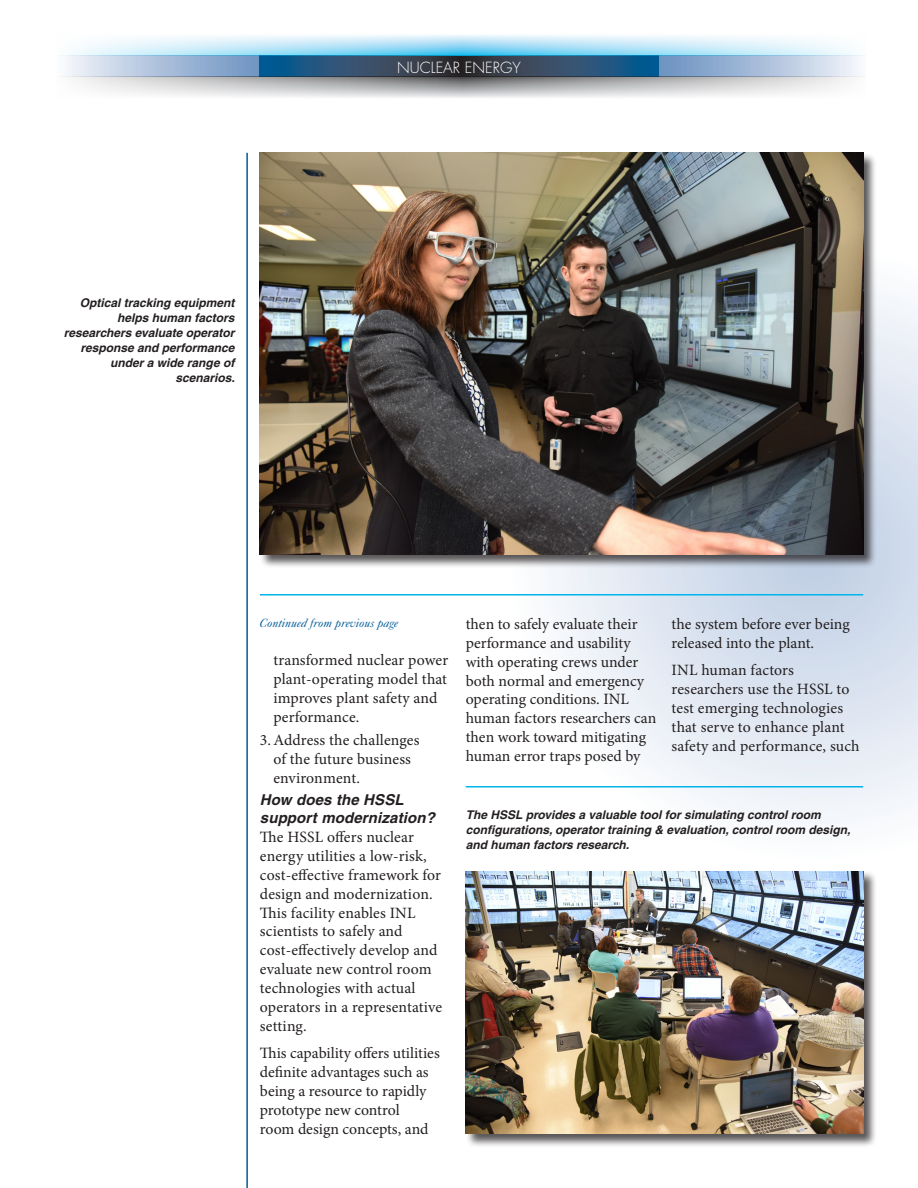
<style>
.page{position:relative;width:918px;height:1188px;background:#fff}
.page>*{position:absolute;margin:0;border:0;box-sizing:border-box;transform-origin:0 0}
.Body_Text{font:15.75px/18.9px "Minion Pro";color:#231f20}
.Bullet_Text{font:15.75px/18.9px "Minion Pro";letter-spacing:.005em;color:#231f20}
.Subhead_2{font:italic 700 15px/18px "Helvetica";letter-spacing:.01em;color:#231f20}
.t1{font:300 15px "Futura";color:#fff}
.t2{font:italic 700 12px/15px "Helvetica";color:#231f20;text-align:right}
.Continued_on__from{font:italic 12px "Caslon Five Forty";color:#005b98}
</style>
<div class="page">
<svg style="left:63px;top:55px;width:800px;height:21px;background:#abc1dc"></svg>
<svg style="left:259px;top:55px;width:400px;height:21px;background:#284e6b"></svg>
<svg style="left:72px;top:35px;width:781px;height:20px"></svg>
<svg style="left:63px;top:76px;width:800px;height:22px"></svg>
<svg style="left:547px;top:292px;width:371px;height:532px"></svg>
<div style="left:259px;top:152px;width:618px;height:416px;background:#231f20;opacity:.75"></div>
<img style="left:260px;top:153px;width:604px;height:402px">
<div style="left:465px;top:871px;width:412px;height:277px;background:#231f20;opacity:.75"></div>
<img style="left:466px;top:872px;width:398px;height:262px">
<hr style="left:260px;top:594px;width:603px;height:2px;background:#00b4ec">
<hr style="left:466px;top:786px;width:397px;height:2px;background:#00b4ec">
<hr style="left:246px;top:153px;width:2px;height:1035px;background:#005b98">
<p class="t2" style="left:64px;top:295px;width:172px">Optical tracking equipment helps human factors researchers evaluate operator response and performance under a wide range of scenarios.</p>
<p class="t1" style="left:397px;top:58px;width:125px">NUCLEAR ENERGY</p>
<p class="Continued_on__from" style="left:260px;top:615px;width:140px">Continued from previous page</p>
<p class="Bullet_Text" style="left:273px;top:651px;width:176px">transformed nuclear power plant-operating model that improves plant safety and performance.</p>
<p class="Bullet_Text" style="left:273px;top:731px;width:148px;text-indent:-14px">3.Address the challenges of the future business environment.</p>
<p class="Subhead_2" style="left:260px;top:791px;width:177px">How does the HSSL support modernization?</p>
<p class="Body_Text" style="left:260px;top:828px;width:184px">The HSSL offers nuclear energy utilities a low-risk, cost-effective framework for design and modernization.<br>This facility enables INL scientists to safely and cost-effectively develop and evaluate new control room technologies with actual operators in a representative setting.</p>
<p class="Body_Text" style="left:260px;top:1044px;width:181px">This capability offers utilities definite advantages such as being a resource to rapidly prototype new control<br>room design concepts, and</p>
<p class="Body_Text" style="left:466px;top:614px;width:192px">then to safely evaluate their performance and usability with operating crews under both normal and emergency operating conditions. INL human factors researchers can then work toward mitigating human error traps posed by</p>
<p class="Body_Text" style="left:672px;top:614px;width:180px">the system before ever being released into the plant.</p>
<p class="Body_Text" style="left:672px;top:661px;width:189px">INL human factors researchers use the HSSL to test emerging technologies that serve to enhance plant safety and performance, such</p>
<p class="t2" style="left:466px;top:807px;width:386px;text-align:left">The HSSL provides a valuable tool for simulating control room configurations, operator training &amp; evaluation, control room design, and human factors research.</p>
</div>
